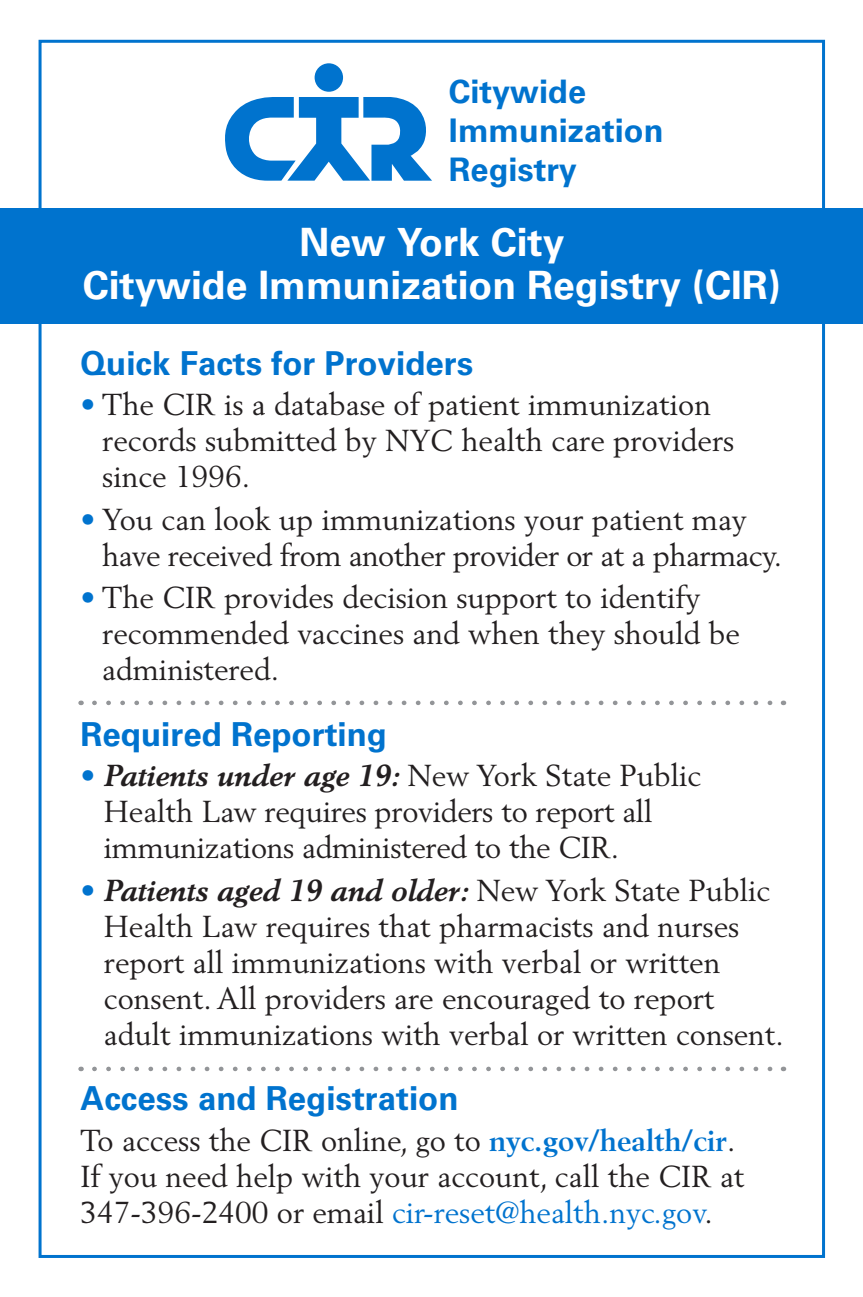
<style>
.page{position:relative;width:863px;height:1297px;background:#fff}
.page>*{position:absolute;margin:0;border:0;box-sizing:border-box;transform-origin:0 0}
.t1{font:700 39px/43.5px "Univers";color:#fff;text-align:center}
.t2{font:700 33px "Univers";color:#0073ce}
.t3{font:700 32.4px "Univers";color:#0073ce}
.t4{font:30px/36px "Berling";color:#231f20}
.t5{font:30px/36px "Berling";letter-spacing:-.02em;color:#231f20}
.s1{color:#0073ce}
.s2{font-weight:700;font-style:italic}
.s3{font-weight:700;color:#0073ce}
</style>
<div class="page">
<div style="left:0;top:208px;width:862px;height:116px;background:#0073ce"></div>
<div style="left:314px;top:63px;width:29px;height:29px;background:#0073ce;border-radius:50%"></div>
<svg style="left:225px;top:97px;width:207px;height:84px"></svg>
<svg style="left:94px;top:700px;width:679px;height:5px"></svg>
<svg style="left:94px;top:1066px;width:679px;height:5px"></svg>
<p class="t3" style="left:449px;top:73px;width:138px">Citywide</p>
<p class="t3" style="left:449px;top:112px;width:216px">Immunization</p>
<p class="t3" style="left:449px;top:151px;width:129px">Registry</p>
<p class="t1" style="left:83px;top:221px;width:699px">New York City<br>Citywide Immunization Registry (CIR)</p>
<p class="t2" style="left:81px;top:344px;width:394px">Quick Facts for Providers</p>
<p class="t4" style="left:102px;top:387px;width:633px;text-indent:-22px"><span class="s1">•</span> The CIR is a database of patient immunization records submitted by NYC health care providers since 1996.</p>
<p class="t5" style="left:102px;top:501px;width:681px;text-indent:-22px"><span class="s1">•</span> You can look up immunizations your patient may have received from another provider or at a pharmacy.</p>
<p class="t4" style="left:102px;top:579px;width:639px;text-indent:-22px"><span class="s1">•</span> The CIR provides decision support to identify recommended vaccines and when they should be administered.</p>
<p class="t2" style="left:81px;top:715px;width:308px">Required Reporting</p>
<p class="t4" style="left:104px;top:757px;width:599px;text-indent:-23px"><span class="s1">•</span> <span class="s2">Patients under age 19:</span> New York State Public<br>Health Law requires providers to report all immunizations administered to the CIR.</p>
<p class="t4" style="left:104px;top:872px;width:681px;text-indent:-23px"><span class="s1">•</span> <span class="s2">Patients aged 19 and older:</span> New York State Public Health Law requires that pharmacists and nurses report all immunizations with verbal or written consent. All providers are encouraged to report adult immunizations with verbal or written consent.</p>
<p class="t2" style="left:81px;top:1079px;width:379px">Access and Registration</p>
<p class="t4" style="left:81px;top:1122px;width:665px">To access the CIR online, go to <span class="s3">nyc.gov/health/cir</span>.<br>If you need help with your account, call the CIR at<br>347-396-2400 or email <span class="s1">cir-reset@health.nyc.gov</span>.</p>
</div>
